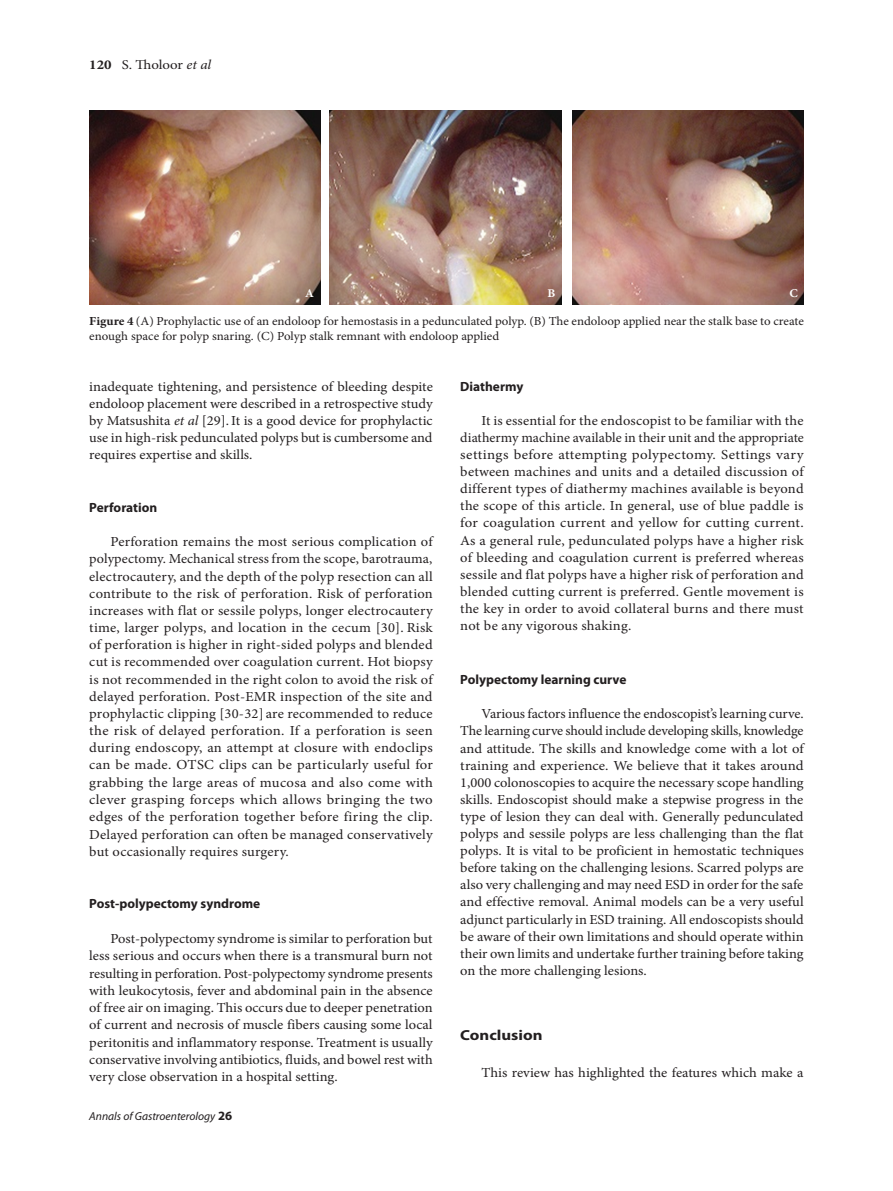
<style>
.page{position:relative;width:893px;height:1191px;background:#fff}
.page>*{position:absolute;margin:0;border:0;box-sizing:border-box;transform-origin:0 0}
.t1{font:700 14.55px "Myriad Pro";color:#231f20;scale:1.15 1}
.t2{font:13.8px/17.2px "Minion Pro";color:#231f20;text-align:justify;scale:1.05 1}
.t3{font:13.8px/17.1px "Minion Pro";color:#231f20;text-align:justify;scale:1.04 1}
.t4{font:13.5px "Minion Pro";letter-spacing:-.005em;color:#231f20;scale:1.1 1}
.t5{font:700 13.35px "Myriad Pro";color:#231f20}
.t6{font:12.3px/14.7px "Minion Pro";color:#231f20;scale:1.05 1}
.t7{font:700 11.85px "Minion Pro";color:#fff;scale:1.05 1}
.t8{font:italic 11.55px "Myriad Pro";color:#231f20}
.s1{font-weight:700}
.s2{font-style:italic}
.s3{font-weight:700;font-style:normal;font-size:12.75px}
</style>
<div class="page">
<img style="left:89px;top:111px;width:231px;height:193px">
<img style="left:330px;top:111px;width:231px;height:193px">
<img style="left:572px;top:111px;width:231px;height:193px">
<p class="t4" style="left:89px;top:56px;width:112px"><span class="s1">120</span> S. Tholoor <span class="s2">et al</span></p>
<p class="t7" style="left:305px;top:285px;width:10px">A</p>
<p class="t7" style="left:547px;top:285px;width:9px">B</p>
<p class="t7" style="left:790px;top:285px;width:10px">C</p>
<p class="t6" style="left:89px;top:314px;width:682px"><span class="s1">Figure 4</span> (A) Prophylactic use of an endoloop for hemostasis in a pedunculated polyp. (B) The endoloop applied near the stalk base to create enough space for polyp snaring. (C) Polyp stalk remnant with endoloop applied</p>
<p class="t2" style="left:89px;top:378px;width:329px">inadequate tightening, and persistence of bleeding despite endoloop placement were described in a retrospective study by Matsushita <span class="s2">et al</span> [29].It is a good device for prophylactic use in high-risk pedunculated polyps but is cumbersome and requires expertise and skills.</p>
<p class="t5" style="left:89px;top:499px;width:69px">Perforation</p>
<p class="t2" style="left:89px;top:533px;width:329px;text-indent:21px">Perforation remains the most serious complication of polypectomy. Mechanical stress from the scope, barotrauma, electrocautery, and the depth of the polyp resection can all contribute to the risk of perforation. Risk of perforation increases with flat or sessile polyps, longer electrocautery time, larger polyps, and location in the cecum [30]. Risk of perforation is higher in right-sided polyps and blended cut is recommended over coagulation current. Hot biopsy is not recommended in the right colon to avoid the risk of delayed perforation. Post-EMR inspection of the site and prophylactic clipping [30-32] are recommended to reduce the risk of delayed perforation. If a perforation is seen during endoscopy, an attempt at closure with endoclips can be made. OTSC clips can be particularly useful for grabbing the large areas of mucosa and also come with clever grasping forceps which allows bringing the two edges of the perforation together before firing the clip.<br>Delayed perforation can often be managed conservatively but occasionally requires surgery.</p>
<p class="t5" style="left:89px;top:895px;width:173px">Post-polypectomy syndrome</p>
<p class="t2" style="left:89px;top:930px;width:329px;text-indent:21px">Post-polypectomy syndrome is similar to perforation but less serious and occurs when there is a transmural burn not resulting in perforation. Post-polypectomy syndrome presents with leukocytosis, fever and abdominal pain in the absence of free air on imaging. This occurs due to deeper penetration of current and necrosis of muscle fibers causing some local peritonitis and inflammatory response. Treatment is usually conservative involving antibiotics, fluids, and bowel rest with very close observation in a hospital setting.</p>
<p class="t8" style="left:89px;top:1108px;width:144px">Annals of Gastroenterology <span class="s3">26</span></p>
<p class="t5" style="left:460px;top:377px;width:64px">Diathermy</p>
<p class="t2" style="left:460px;top:412px;width:329px;text-indent:21px">It is essential for the endoscopist to be familiar with the diathermy machine available in their unit and the appropriate settings before attempting polypectomy. Settings vary between machines and units and a detailed discussion of different types of diathermy machines available is beyond the scope of this article. In general, use of blue paddle is for coagulation current and yellow for cutting current.<br>As a general rule, pedunculated polyps have a higher risk of bleeding and coagulation current is preferred whereas sessile and flat polyps have a higher risk of perforation and blended cutting current is preferred. Gentle movement is the key in order to avoid collateral burns and there must not be any vigorous shaking.</p>
<p class="t5" style="left:460px;top:671px;width:168px">Polypectomy learning curve</p>
<p class="t3" style="left:460px;top:705px;width:332px;text-indent:21px">Various factors influence the endoscopist’s learning curve.<br>The learning curve should include developing skills, knowledge and attitude. The skills and knowledge come with a lot of training and experience. We believe that it takes around 1,000 colonoscopies to acquire the necessary scope handling skills. Endoscopist should make a stepwise progress in the type of lesion they can deal with. Generally pedunculated polyps and sessile polyps are less challenging than the flat polyps. It is vital to be proficient in hemostatic techniques before taking on the challenging lesions. Scarred polyps are also very challenging and may need ESD in order for the safe and effective removal. Animal models can be a very useful adjunct particularly in ESD training. All endoscopists should be aware of their own limitations and should operate within their own limits and undertake further training before taking on the more challenging lesions.</p>
<p class="t1" style="left:460px;top:1025px;width:73px">Conclusion</p>
<p class="t2" style="left:482px;top:1064px;width:308px">This review has highlighted the features which make a</p>
</div>
